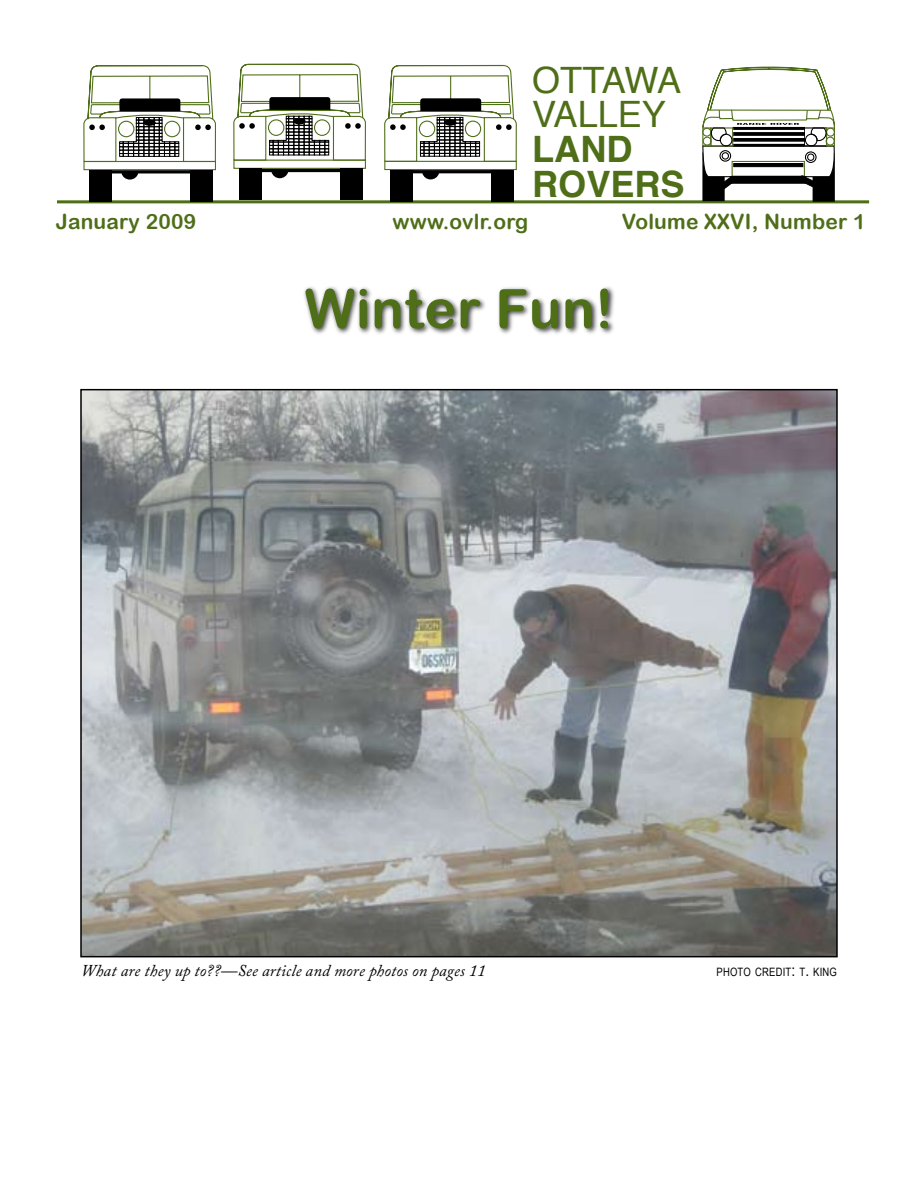
<style>
.page{position:relative;width:918px;height:1188px;background:#fff}
.page>*{position:absolute;margin:0;border:0;box-sizing:border-box;transform-origin:0 0}
.t1{font:54px "Arial Rounded MT Bold";letter-spacing:.01em;color:#4f6e18}
.t2{font:36.3px/34.8px "Helvetica";color:#4f6e18}
.t3{font:700 36.3px/34.8px "Helvetica";color:#4f6e18}
.t4{font:21px "Arial Rounded MT Bold";letter-spacing:.01em;color:#4f6e18}
.t5{font:italic 16.5px "Adobe Caslon Pro";letter-spacing:.01em;color:#000}
.t6{font:11.55px "Arial Narrow";letter-spacing:.015em;color:#000}
.s1{font-size:16.5px}
</style>
<div class="page">
<hr style="left:57px;top:200px;width:812px;height:3px;background:#4f6e18">
<div style="left:83px;top:161px;width:133px;height:9px;border:1px solid #4f6e18"></div>
<div style="left:89px;top:170px;width:23px;height:32px;background:#000"></div>
<div style="left:190px;top:170px;width:23px;height:32px;background:#000"></div>
<svg style="left:112px;top:170px;width:78px;height:10px"></svg>
<svg style="left:83px;top:65px;width:133px;height:98px"></svg>
<div style="left:384px;top:161px;width:133px;height:9px;border:1px solid #4f6e18"></div>
<div style="left:390px;top:170px;width:23px;height:31px;background:#000"></div>
<div style="left:491px;top:170px;width:23px;height:31px;background:#000"></div>
<svg style="left:413px;top:170px;width:78px;height:9px"></svg>
<svg style="left:384px;top:64px;width:133px;height:98px"></svg>
<div style="left:233px;top:160px;width:133px;height:9px;border:1px solid #4f6e18"></div>
<div style="left:239px;top:169px;width:23px;height:31px;background:#000"></div>
<div style="left:340px;top:169px;width:23px;height:31px;background:#000"></div>
<svg style="left:262px;top:169px;width:78px;height:9px"></svg>
<svg style="left:233px;top:63px;width:133px;height:98px"></svg>
<div style="left:302px;top:285px;width:314px;height:51px;background:#000;opacity:.75"></div>
<svg style="left:701px;top:66px;width:135px;height:136px"></svg>
<img style="left:83px;top:392px;width:752px;height:562px">
<h2 class="t2" style="left:532px;top:61px;width:151px">OTTAWA<br>VALLEY</h2>
<h2 class="t3" style="left:532px;top:130px;width:154px">LAND<br>ROVERS</h2>
<p class="t4" style="left:56px;top:209px;width:142px">January 2009</p>
<p class="t4" style="left:393px;top:209px;width:137px">www.ovlr.org</p>
<p class="t4" style="left:622px;top:209px;width:245px">Volume XXVI, Number 1</p>
<h1 class="t1" style="left:305px;top:277px;width:310px">Winter Fun!</h1>
<p class="t5" style="left:81px;top:960px;width:406px">What are they up to??—See article and more photos on pages 11</p>
<p class="t6" style="left:717px;top:965px;width:122px">PHOTO CREDIT<span class="s1">:</span> T<span class="s1">.</span> KING</p>
</div>
